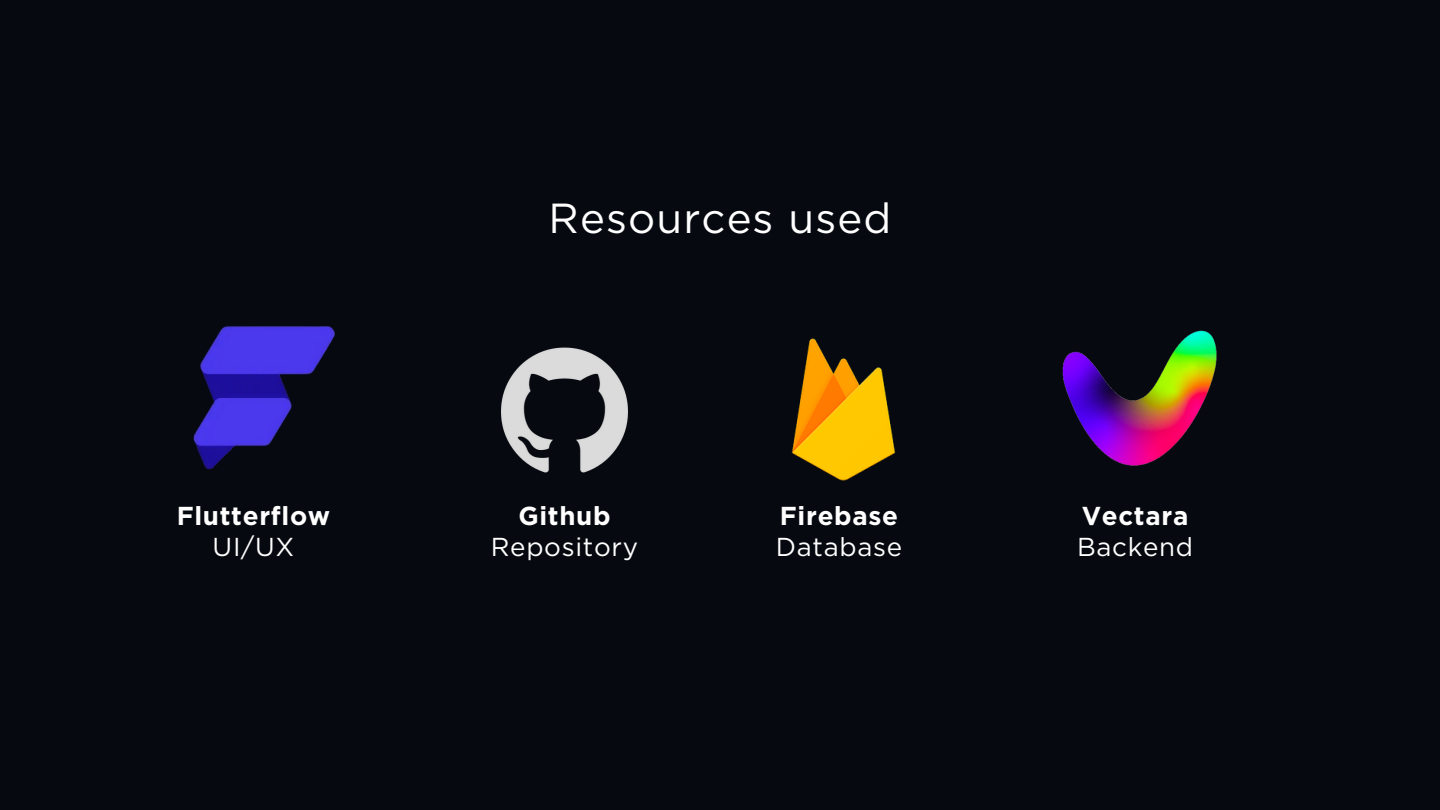
<style>
.page{position:relative;width:1440px;height:810px;background:#06090f}
.page>*{position:absolute;margin:0;border:0;box-sizing:border-box;transform-origin:0 0}
.t1{font:42px "Gotham";letter-spacing:.025em;color:#fff}
.t2{font:700 25.9px "Gotham";letter-spacing:.025em;color:#fff}
.t3{font:25.9px "Gotham";letter-spacing:.025em;color:#fff}
</style>
<div class="page">
<img style="left:501px;top:347px;width:127px;height:126px">
<img style="left:193px;top:326px;width:142px;height:144px">
<img style="left:791px;top:338px;width:105px;height:143px">
<img style="left:1062px;top:330px;width:155px;height:136px">
<p class="t2" style="left:177px;top:500px;width:155px">Flutterflow</p>
<p class="t3" style="left:213px;top:531px;width:83px">UI/UX</p>
<p class="t1" style="left:549px;top:193px;width:344px">Resources used</p>
<p class="t2" style="left:518px;top:500px;width:94px">Github</p>
<p class="t3" style="left:491px;top:531px;width:149px">Repository</p>
<p class="t2" style="left:780px;top:500px;width:120px">Firebase</p>
<p class="t3" style="left:776px;top:531px;width:128px">Database</p>
<p class="t2" style="left:1082px;top:500px;width:108px">Vectara</p>
<p class="t3" style="left:1077px;top:531px;width:118px">Backend</p>
</div>
